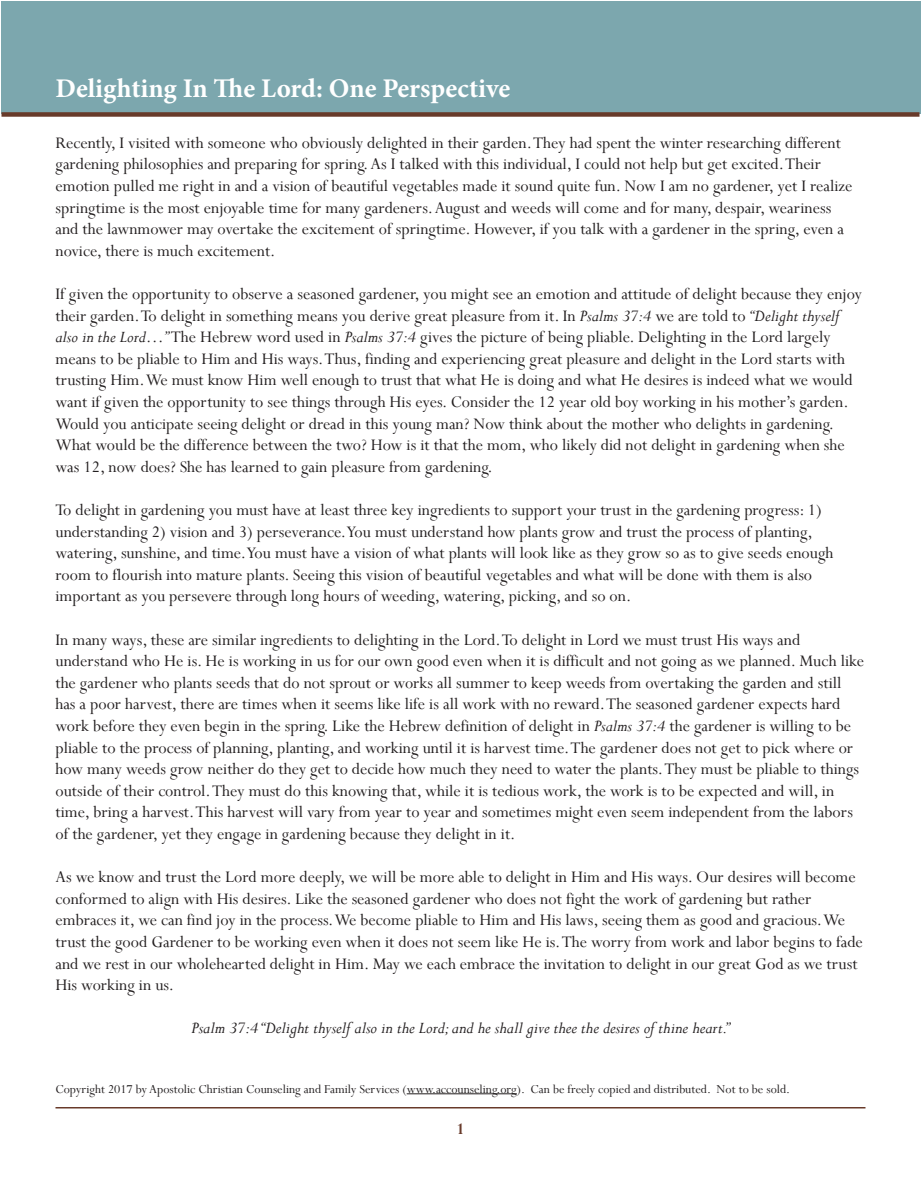
<style>
.page{position:relative;width:921px;height:1191px;background:#fff}
.page>*{position:absolute;margin:0;border:0;box-sizing:border-box;transform-origin:0 0}
.t1{font:700 27px "Minion Pro";color:#fff}
.Sub_Headers__A__B__C{font:18px/21.6px "Perpetua";color:#231f20}
.Sub_Headers__A__B__C-2{font:italic 18px "Perpetua";color:#231f20}
.Headers__I__II__III{font:700 18px "Perpetua";color:#683a2a}
.Sub_Headers__A__B__C-3{font:13.5px "Perpetua";color:#231f20}
.s1{font-style:italic}
</style>
<div class="page">
<div style="left:2px;top:2px;width:919px;height:112px;background:#7ca7ae"></div>
<hr style="left:56px;top:1107px;width:810px;height:1px;background:#683a2a">
<div style="left:2px;top:112px;width:918px;height:5px;background:#683a2a"></div>
<hr style="left:407px;top:1093px;width:110px;height:1px;background:#231f20">
<h1 class="t1" style="left:56px;top:69px;width:456px">Delighting In The Lord: One Perspective</h1>
<p class="Sub_Headers__A__B__C" style="left:56px;top:131px;width:798px">Recently, I visited with someone who obviously delighted in their garden. They had spent the winter researching different gardening philosophies and preparing for spring. As I talked with this individual, I could not help but get excited. Their emotion pulled me right in and a vision of beautiful vegetables made it sound quite fun. Now I am no gardener, yet I realize springtime is the most enjoyable time for many gardeners. August and weeds will come and for many, despair, weariness and the lawnmower may overtake the excitement of springtime. However, if you talk with a gardener in the spring, even a novice, there is much excitement.</p>
<p class="Sub_Headers__A__B__C" style="left:56px;top:283px;width:808px">If given the opportunity to observe a seasoned gardener, you might see an emotion and attitude of delight because they enjoy their garden. To delight in something means you derive great pleasure from it. In <span class="s1">Psalms 37:4</span> we are told to <span class="s1">“Delight thyself also in the Lord…”</span> The Hebrew word used in <span class="s1">Psalms 37:4</span> gives the picture of being pliable. Delighting in the Lord largely means to be pliable to Him and His ways. Thus, finding and experiencing great pleasure and delight in the Lord starts with trusting Him. We must know Him well enough to trust that what He is doing and what He desires is indeed what we would want if given the opportunity to see things through His eyes. Consider the 12 year old boy working in his mother’s garden.<br>Would you anticipate seeing delight or dread in this young man? Now think about the mother who delights in gardening.<br>What would be the difference between the two? How is it that the mom, who likely did not delight in gardening when she was 12, now does? She has learned to gain pleasure from gardening.</p>
<p class="Sub_Headers__A__B__C" style="left:56px;top:499px;width:779px">To delight in gardening you must have at least three key ingredients to support your trust in the gardening progress: 1) understanding 2) vision and 3) perseverance. You must understand how plants grow and trust the process of planting, watering, sunshine, and time. You must have a vision of what plants will look like as they grow so as to give seeds enough room to flourish into mature plants. Seeing this vision of beautiful vegetables and what will be done with them is also important as you persevere through long hours of weeding, watering, picking, and so on.</p>
<p class="Sub_Headers__A__B__C" style="left:56px;top:628px;width:810px">In many ways, these are similar ingredients to delighting in the Lord. To delight in Lord we must trust His ways and understand who He is. He is working in us for our own good even when it is difficult and not going as we planned. Much like the gardener who plants seeds that do not sprout or works all summer to keep weeds from overtaking the garden and still has a poor harvest, there are times when it seems like life is all work with no reward. The seasoned gardener expects hard work before they even begin in the spring. Like the Hebrew definition of delight in <span class="s1">Psalms 37:4</span> the gardener is willing to be pliable to the process of planning, planting, and working until it is harvest time. The gardener does not get to pick where or how many weeds grow neither do they get to decide how much they need to water the plants. They must be pliable to things outside of their control. They must do this knowing that, while it is tedious work, the work is to be expected and will, in time, bring a harvest. This harvest will vary from year to year and sometimes might even seem independent from the labors of the gardener, yet they engage in gardening because they delight in it.</p>
<p class="Sub_Headers__A__B__C" style="left:56px;top:866px;width:809px">As we know and trust the Lord more deeply, we will be more able to delight in Him and His ways. Our desires will become conformed to align with His desires. Like the seasoned gardener who does not fight the work of gardening but rather embraces it, we can find joy in the process. We become pliable to Him and His laws, seeing them as good and gracious. We trust the good Gardener to be working even when it does not seem like He is. The worry from work and labor begins to fade and we rest in our wholehearted delight in Him. May we each embrace the invitation to delight in our great God as we trust His working in us.</p>
<p class="Sub_Headers__A__B__C-2" style="left:191px;top:1017px;width:540px">Psalm 37:4 “Delight thyself also in the Lord; and he shall give thee the desires of thine heart.”</p>
<p class="Sub_Headers__A__B__C-3" style="left:56px;top:1080px;width:736px">Copyright 2017 by Apostolic Christian Counseling and Family Services (www.accounseling.org). Can be freely copied and distributed. Not to be sold.</p>
<p class="Headers__I__II__III" style="left:456px;top:1117px;width:10px">1</p>
</div>
